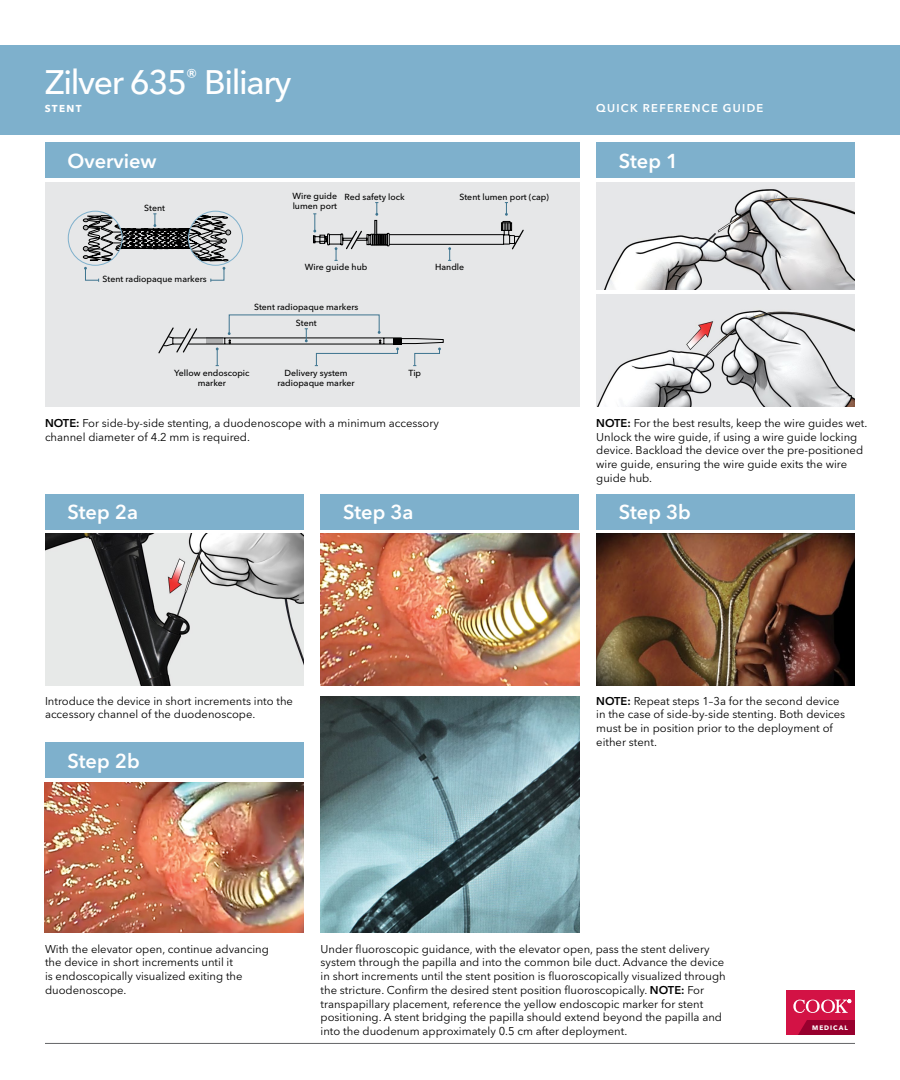
<style>
.page{position:relative;width:900px;height:1080px;background:#fff}
.page>*{position:absolute;margin:0;border:0;box-sizing:border-box;transform-origin:0 0}
.t1{font:500 33.75px "Avenir Next LT Pro";letter-spacing:-.04em;color:#fff}
.t2{font:600 20px "Avenir Next LT Pro";color:#fff}
.t3{font:11.25px/13.8px "Avenir Next LT Pro";color:#000}
.t4{font:600 11.25px "Avenir Next LT Pro";letter-spacing:.115em;color:#fff}
.t5{font:700 10px "Avenir Next LT Pro";letter-spacing:.14em;color:#fff}
.t6{font:500 8.75px/10px "Avenir Next LT Pro";color:#000;text-align:center}
.t7{font:700 6.5px "Avenir Next LT Pro";letter-spacing:.155em;color:#fff}
.s1{font-weight:600}
</style>
<div class="page">
<div style="left:45px;top:182px;width:534px;height:225px;background:#e6e7e8"></div>
<div style="left:45px;top:142px;width:534px;height:36px;background:#7eb0cc"></div>
<div style="left:596px;top:142px;width:259px;height:36px;background:#7eb0cc"></div>
<div style="left:0;top:45px;width:900px;height:90px;background:#7eb0cc"></div>
<div style="left:45px;top:494px;width:259px;height:36px;background:#7eb0cc"></div>
<div style="left:596px;top:494px;width:259px;height:36px;background:#7eb0cc"></div>
<div style="left:45px;top:742px;width:259px;height:37px;background:#7eb0cc"></div>
<div style="left:321px;top:494px;width:258px;height:36px;background:#7eb0cc"></div>
<div style="left:787px;top:990px;width:68px;height:45px;background:#d31245"></div>
<svg style="left:798px;top:1020px;width:57px;height:15px"></svg>
<svg style="left:793px;top:1000px;width:58px;height:13px"></svg>
<hr style="left:45px;top:1043px;width:810px;height:1px;background:#636466">
<svg style="left:188px;top:211px;width:55px;height:54px"></svg>
<div style="left:188px;top:211px;width:55px;height:55px;border:1px solid #7eb0cc;border-radius:50%"></div>
<svg style="left:80px;top:213px;width:151px;height:48px"></svg>
<div style="left:68px;top:211px;width:55px;height:55px;border:1px solid #7eb0cc;border-radius:50%"></div>
<svg style="left:210px;top:267px;width:15px;height:15px"></svg>
<svg style="left:84px;top:267px;width:16px;height:15px"></svg>
<svg style="left:313px;top:202px;width:211px;height:59px"></svg>
<svg style="left:158px;top:314px;width:286px;height:53px"></svg>
<img style="left:321px;top:534px;width:258px;height:151px">
<img style="left:596px;top:182px;width:259px;height:107px">
<img style="left:596px;top:294px;width:259px;height:113px">
<img style="left:45px;top:782px;width:259px;height:150px">
<img style="left:45px;top:534px;width:259px;height:151px">
<img style="left:596px;top:534px;width:259px;height:151px">
<img style="left:321px;top:696px;width:258px;height:236px">
<h1 class="t1" style="left:45px;top:62px;width:248px">Zilver 635<sup>®</sup> Biliary</h1>
<p class="t5" style="left:45px;top:102px;width:38px">STENT</p>
<p class="t4" style="left:596px;top:101px;width:169px">QUICK REFERENCE GUIDE</p>
<h2 class="t2" style="left:68px;top:149px;width:91px">Overview</h2>
<h2 class="t2" style="left:619px;top:149px;width:61px">Step 1</h2>
<p class="t6" style="left:144px;top:203px;width:22px">Stent</p>
<p class="t6" style="left:103px;top:274px;width:106px">Stent radiopaque markers</p>
<p class="t6" style="left:293px;top:191px;width:46px;text-align:left">Wire guide lumen port</p>
<p class="t6" style="left:344px;top:192px;width:62px">Red safety lock</p>
<p class="t6" style="left:460px;top:192px;width:91px">Stent lumen port (cap)</p>
<p class="t6" style="left:305px;top:262px;width:64px">Wire guide hub</p>
<p class="t6" style="left:435px;top:262px;width:31px">Handle</p>
<p class="t6" style="left:254px;top:299px;width:106px;line-height:15.9px">Stent radiopaque markers<br>Stent</p>
<p class="t6" style="left:174px;top:368px;width:77px">Yellow endoscopic marker</p>
<p class="t6" style="left:277px;top:368px;width:79px">Delivery system radiopaque marker</p>
<p class="t6" style="left:409px;top:368px;width:14px">Tip</p>
<p class="t3" style="left:45px;top:416px;width:396px"><span class="s1">NOTE:</span> For side-by-side stenting, a duodenoscope with a minimum accessory channel diameter of 4.2 mm is required.</p>
<p class="t3" style="left:596px;top:416px;width:273px"><span class="s1">NOTE:</span> For the best results, keep the wire guides wet.<br>Unlock the wire guide, if using a wire guide locking device. Backload the device over the pre-positioned wire guide, ensuring the wire guide exits the wire guide hub.</p>
<h2 class="t2" style="left:68px;top:500px;width:72px">Step 2a</h2>
<h2 class="t2" style="left:619px;top:500px;width:74px">Step 3b</h2>
<h2 class="t2" style="left:343px;top:500px;width:72px">Step 3a</h2>
<p class="t3" style="left:45px;top:694px;width:250px">Introduce the device in short increments into the accessory channel of the duodenoscope.</p>
<p class="t3" style="left:596px;top:694px;width:251px"><span class="s1">NOTE:</span> Repeat steps 1–3a for the second device in the case of side-by-side stenting. Both devices must be in position prior to the deployment of either stent.</p>
<h2 class="t2" style="left:68px;top:749px;width:74px">Step 2b</h2>
<p class="t3" style="left:45px;top:942px;width:225px">With the elevator open, continue advancing the device in short increments until it<br>is endoscopically visualized exiting the duodenoscope.</p>
<p class="t3" style="left:321px;top:942px;width:407px">Under fluoroscopic guidance, with the elevator open, pass the stent delivery system through the papilla and into the common bile duct. Advance the device in short increments until the stent position is fluoroscopically visualized through the stricture. Confirm the desired stent position fluoroscopically. <span class="s1">NOTE:</span> For transpapillary placement, reference the yellow endoscopic marker for stent positioning. A stent bridging the papilla should extend beyond the papilla and into the duodenum approximately 0.5 cm after deployment.</p>
<p class="t7" style="left:812px;top:1023px;width:37px">MEDICAL</p>
</div>
